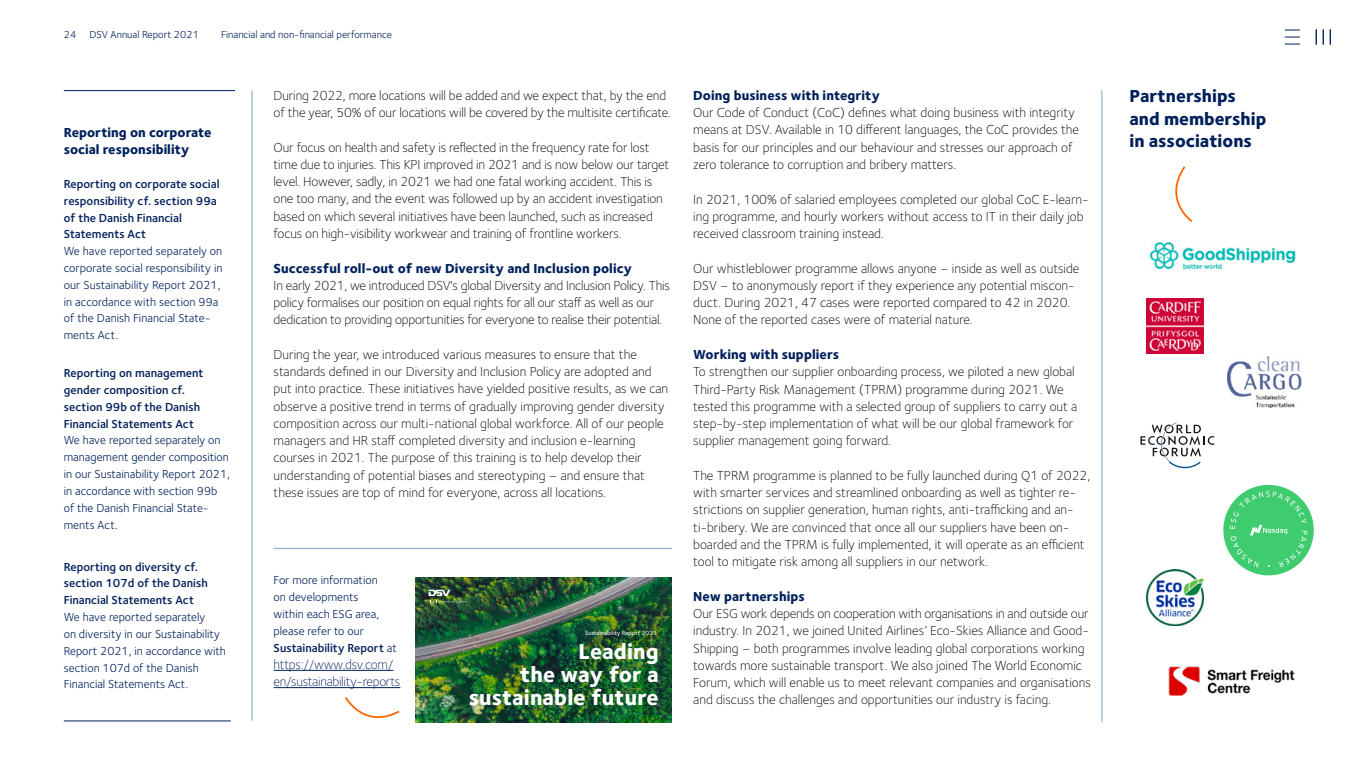
<style>
.page{position:relative;width:1361px;height:766px;background:#fff}
.page>*{position:absolute;margin:0;border:0;box-sizing:border-box;transform-origin:0 0}
.t1{font:800 22.05px/23.1px "Foundry Sterling OT3";letter-spacing:.005em;color:#fff;text-align:right}
.t2{font:800 18px/22.5px "Foundry Sterling OT3";color:#00205b}
.t3{font:300 13.5px/17.2px "Foundry Sterling OT3";color:#000}
.t4{font:800 13.5px/17.2px "Foundry Sterling OT3";letter-spacing:.005em;color:#00205b}
.t5{font:300 13.5px/17.2px "Foundry Sterling OT3";letter-spacing:-.02em;color:#00205b}
.t6{font:12px/16.8px "Foundry Sterling OT3";color:#00205b}
.t7{font:600 12px/16.8px "Foundry Sterling OT3";color:#00205b}
.t8{font:10.5px "Foundry Sterling OT3";color:#00205b}
.t9{font:500 6.15px "Foundry Sterling OT3";letter-spacing:.005em;color:#fff}
.s1{font-weight:600}
</style>
<div class="page">
<hr style="left:252px;top:90px;width:1px;height:630px;background:#7da1c4">
<img style="left:415px;top:577px;width:257px;height:144px">
<img style="left:578px;top:688px;width:94px;height:26px">
<svg style="left:429px;top:589px;width:38px;height:14px"></svg>
<hr style="left:64px;top:90px;width:171px;height:1px;background:#00205b">
<hr style="left:64px;top:720px;width:167px;height:1px;background:#00205b">
<hr style="left:274px;top:548px;width:398px;height:1px;background:#7da1c4">
<hr style="left:1101px;top:90px;width:1px;height:631px;background:#7da1c4">
<svg style="left:1175px;top:166px;width:18px;height:56px"></svg>
<svg style="left:345px;top:697px;width:55px;height:21px"></svg>
<hr style="left:274px;top:669px;width:119px;height:1px;background:#00205b">
<hr style="left:274px;top:687px;width:126px;height:1px;background:#00205b">
<img style="left:1150px;top:241px;width:145px;height:27px">
<svg style="left:1146px;top:298px;width:58px;height:56px"></svg>
<img style="left:1146px;top:298px;width:57px;height:55px">
<img style="left:1227px;top:356px;width:75px;height:52px">
<svg style="left:1140px;top:422px;width:74px;height:46px"></svg>
<div style="left:1223px;top:485px;width:90px;height:90px;background:#3fcc6f;border-radius:50%"></div>
<svg style="left:1229px;top:491px;width:78px;height:76px"></svg>
<img style="left:1168px;top:666px;width:127px;height:30px">
<img style="left:1147px;top:569px;width:56px;height:56px">
<svg style="left:1284px;top:44px;width:16px;height:1px"></svg>
<svg style="left:1284px;top:37px;width:16px;height:1px"></svg>
<svg style="left:1284px;top:30px;width:16px;height:1px"></svg>
<svg style="left:1316px;top:29px;width:1px;height:16px"></svg>
<svg style="left:1323px;top:29px;width:1px;height:16px"></svg>
<svg style="left:1330px;top:29px;width:1px;height:16px"></svg>
<p class="t8" style="left:64px;top:27px;width:137px">24 DSV Annual Report 2021</p>
<p class="t8" style="left:221px;top:27px;width:172px">Financial and non-financial performance</p>
<p class="t4" style="left:64px;top:122px;width:149px">Reporting on corporate social responsibility</p>
<p class="t7" style="left:64px;top:175px;width:157px">Reporting on corporate social responsibility cf. section 99a of the Danish Financial<br>Statements Act</p>
<p class="t6" style="left:64px;top:242px;width:160px">We have reported separately on corporate social responsibility in our Sustainability Report 2021, in accordance with section 99a of the Danish Financial State&shy;ments Act.</p>
<p class="t7" style="left:64px;top:364px;width:141px">Reporting on management gender composition cf. section 99b of the Danish<br>Financial Statements Act</p>
<p class="t6" style="left:64px;top:431px;width:168px">We have reported separately on management gender composition in our Sustainability Report 2021, in accordance with section 99b of the Danish Financial State&shy;ments Act.</p>
<p class="t7" style="left:64px;top:557px;width:145px">Reporting on diversity cf. section 107d of the Danish<br>Financial Statements Act</p>
<p class="t6" style="left:64px;top:607px;width:164px">We have reported separately<br>on diversity in our Sustainability<br>Report 2021, in accordance with section 107d of the Danish<br>Financial Statements Act.</p>
<p class="t3" style="left:274px;top:86px;width:399px">During 2022, more locations will be added and we expect that, by the end of the year, 50% of our locations will be covered by the multisite certificate.</p>
<p class="t3" style="left:274px;top:138px;width:397px">Our focus on health and safety is reflected in the frequency rate for lost time due to injuries. This KPI improved in 2021 and is now below our target level. However, sadly, in 2021 we had one fatal working accident. This is one too many, and the event was followed up by an accident investigation based on which several initiatives have been launched, such as increased focus on high-visibility workwear and training of frontline workers.</p>
<p class="t4" style="left:274px;top:258px;width:360px">Successful roll-out of new Diversity and Inclusion policy</p>
<p class="t3" style="left:274px;top:276px;width:398px">In early 2021, we introduced DSV's global Diversity and Inclusion Policy. This policy formalises our position on equal rights for all our staff as well as our dedication to providing opportunities for everyone to realise their potential.</p>
<p class="t3" style="left:274px;top:345px;width:396px">During the year, we introduced various measures to ensure that the standards defined in our Diversity and Inclusion Policy are adopted and put into practice. These initiatives have yielded positive results, as we can observe a positive trend in terms of gradually improving gender diversity composition across our multi-national global workforce. All of our people managers and HR staff completed diversity and inclusion e-learning courses in 2021. The purpose of this training is to help develop their understanding of potential biases and stereotyping – and ensure that these issues are top of mind for everyone, across all locations.</p>
<p class="t6" style="left:274px;top:571px;width:125px">For more information<br>on developments<br>within each ESG area, please refer to our<br><span class="s1">Sustainability Report</span> at</p>
<p class="t5" style="left:274px;top:655px;width:128px">https://www.dsv.com/ en/sustainability-reports</p>
<p class="t9" style="left:585px;top:628px;width:73px">Sustainability Report 2021</p>
<h1 class="t1" style="left:469px;top:638px;width:191px">Leading<br>the way for a sustainable future</h1>
<p class="t4" style="left:693px;top:86px;width:188px">Doing business with integrity</p>
<p class="t3" style="left:693px;top:103px;width:387px">Our Code of Conduct (CoC) defines what doing business with integrity means at DSV. Available in 10 different languages, the CoC provides the basis for our principles and our behaviour and stresses our approach of zero tolerance to corruption and bribery matters.</p>
<p class="t3" style="left:693px;top:189px;width:397px">In 2021, 100% of salaried employees completed our global CoC E-learn&shy;ing programme, and hourly workers without access to IT in their daily job received classroom training instead.</p>
<p class="t3" style="left:693px;top:258px;width:388px">Our whistleblower programme allows anyone – inside as well as outside DSV – to anonymously report if they experience any potential miscon&shy;duct. During 2021, 47 cases were reported compared to 42 in 2020.<br>None of the reported cases were of material nature.</p>
<p class="t4" style="left:693px;top:345px;width:147px">Working with suppliers</p>
<p class="t3" style="left:693px;top:362px;width:385px">To strengthen our supplier onboarding process, we piloted a new global Third-Party Risk Management (TPRM) programme during 2021. We tested this programme with a selected group of suppliers to carry out a step-by-step implementation of what will be our global framework for supplier management going forward.</p>
<p class="t3" style="left:693px;top:466px;width:399px">The TPRM programme is planned to be fully launched during Q1 of 2022, with smarter services and streamlined onboarding as well as tighter re&shy;strictions on supplier generation, human rights, anti-trafficking and an&shy;ti-bribery. We are convinced that once all our suppliers have been on&shy;boarded and the TPRM is fully implemented, it will operate as an efficient tool to mitigate risk among all suppliers in our network.</p>
<p class="t4" style="left:693px;top:586px;width:113px">New partnerships</p>
<p class="t3" style="left:693px;top:604px;width:399px">Our ESG work depends on cooperation with organisations in and outside our industry. In 2021, we joined United Airlines’ Eco-Skies Alliance and Good-Shipping – both programmes involve leading global corporations working towards more sustainable transport. We also joined The World Economic Forum, which will enable us to meet relevant companies and organisations and discuss the challenges and opportunities our industry is facing.</p>
<h2 class="t2" style="left:1129px;top:83px;width:138px">Partnerships and membership in associations</h2>
</div>
